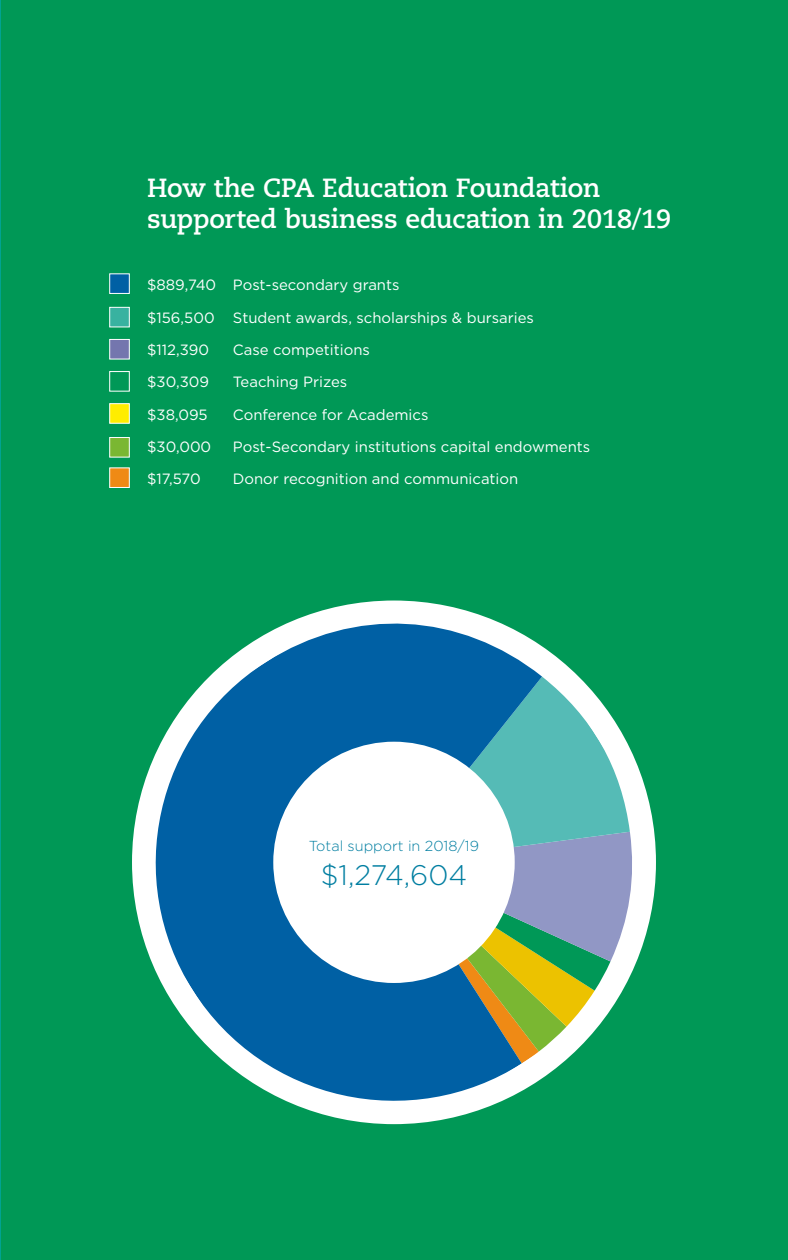
<style>
.page{position:relative;width:788px;height:1260px;background:#009856}
.page>*{position:absolute;margin:0;border:0;box-sizing:border-box;transform-origin:0 0}
.t1{font:300 28.18px "Gotham";letter-spacing:-.01em;color:#007ea1}
.t2{font:700 26.25px/31.5px "Caecilia LT Std";letter-spacing:-.015em;color:#fff}
.t3{font:14.88px/32.4px "Gotham";color:#fff}
.t4{font:300 14.53px "Gotham";color:#007ea1}
</style>
<div class="page">
<svg style="left:542px;top:832px;width:94px;height:231px"></svg>
<svg style="left:542px;top:677px;width:87px;height:186px;fill:#55bbb6"></svg>
<svg style="left:122px;top:606px;width:420px;height:528px;background:#318b9a"></svg>
<div style="left:109px;top:273px;width:21px;height:21px;background:#0060a4;border:1px solid #fff"></div>
<div style="left:109px;top:307px;width:21px;height:20px;background:#38b2a0;border:1px solid #fff"></div>
<div style="left:109px;top:371px;width:21px;height:21px;background:#009857;border:1px solid #fff"></div>
<div style="left:109px;top:403px;width:21px;height:21px;background:#ffed00;border:1px solid #fff"></div>
<div style="left:109px;top:467px;width:21px;height:21px;background:#ef8a15;border:1px solid #fff"></div>
<div style="left:109px;top:437px;width:21px;height:21px;background:#7ab732;border:1px solid #fff"></div>
<div style="left:109px;top:339px;width:21px;height:20px;background:#7476ae;border:1px solid #fff"></div>
<div style="left:273px;top:742px;width:241px;height:241px;background:#fff;border-radius:50%"></div>
<h2 class="t2" style="left:147px;top:172px;width:526px">How the CPA Education Foundation supported business education in 2018/19</h2>
<p class="t3" style="left:147px;top:268px;width:388px">$889,740 Post-secondary grants<br>$156,500 Student awards, scholarships &amp; bursaries $112,390</p>
<p class="t3" style="left:233px;top:333px;width:138px">Case competitions</p>
<p class="t3" style="left:147px;top:366px;width:63px">$30,309</p>
<p class="t3" style="left:233px;top:366px;width:116px">Teaching Prizes</p>
<p class="t3" style="left:147px;top:398px;width:62px">$38,095</p>
<p class="t3" style="left:233px;top:398px;width:197px">Conference for Academics</p>
<p class="t3" style="left:147px;top:430px;width:66px">$30,000</p>
<p class="t3" style="left:233px;top:430px;width:359px">Post-Secondary institutions capital endowments</p>
<p class="t3" style="left:147px;top:463px;width:55px">$17,570</p>
<p class="t3" style="left:233px;top:463px;width:287px">Donor recognition and communication</p>
<p class="t4" style="left:309px;top:837px;width:172px">Total support in 2018/19</p>
<h1 class="t1" style="left:320px;top:857px;width:148px">$1,274,604</h1>
</div>
